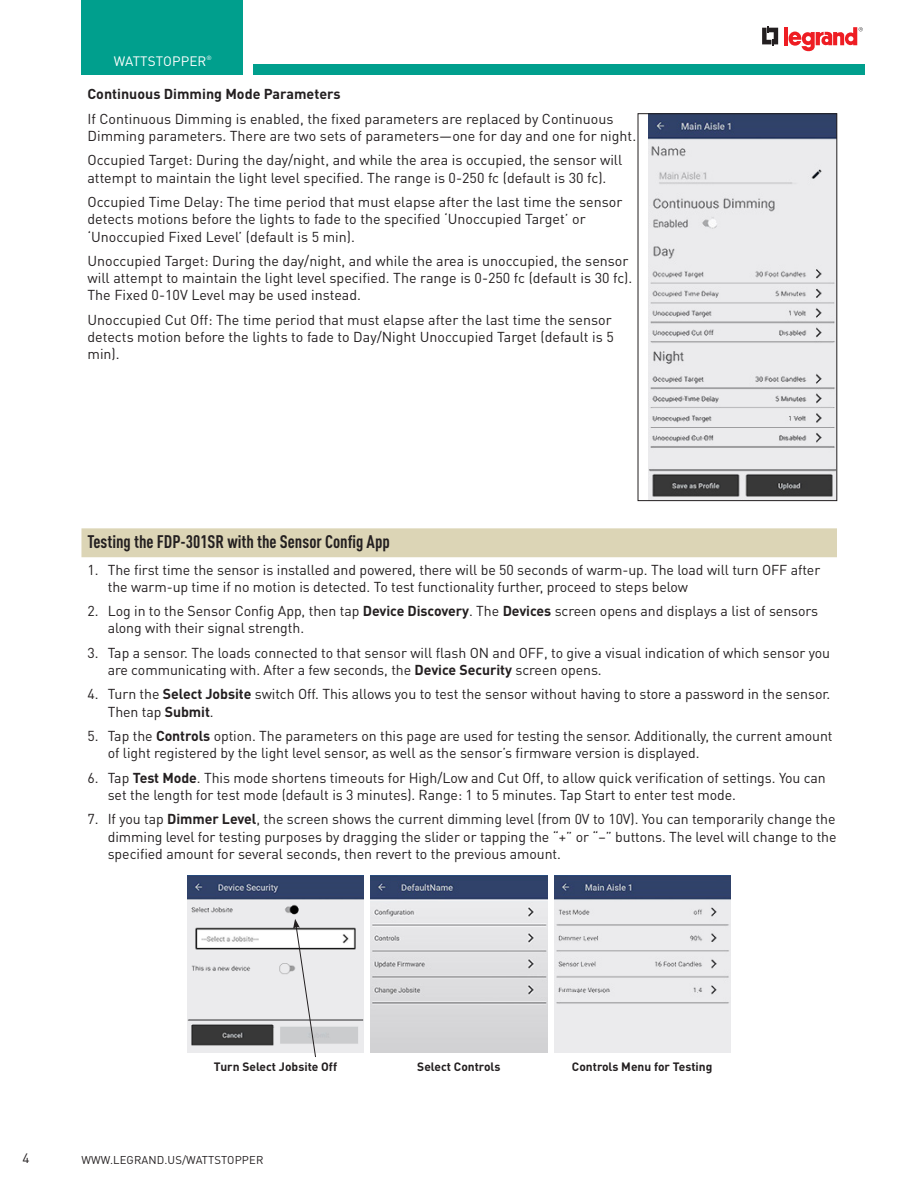
<style>
.page{position:relative;width:918px;height:1188px;background:#fff}
.page>*{position:absolute;margin:0;border:0;box-sizing:border-box;transform-origin:0 0}
.Header_bar{font:700 condensed 18px "DIN Pro";color:#231f20}
.Text{font:14.25px/17.2px "DIN Pro";letter-spacing:-.005em;color:#231f20}
.t1{font:700 14.25px "DIN Pro";color:#231f20}
.t2{font:13.5px "DIN Pro";letter-spacing:.01em;color:#fff}
.t3{font:13.5px "DIN Pro";color:#231f20}
.t4{font:700 12px "DIN Pro";color:#231f20}
.t5{font:11.25px "DIN Pro";letter-spacing:.01em;color:#231f20}
.s1{font-weight:700}
</style>
<div class="page">
<div style="left:81px;top:0;width:162px;height:75px;background:#009f8d"></div>
<div style="left:253px;top:65px;width:611px;height:10px;background:#009f8d"></div>
<svg style="left:762px;top:26px;width:16px;height:20px"></svg>
<hr style="left:784px;top:27px;width:4px;height:18px;background:#ee1d23">
<svg style="left:789px;top:27px;width:74px;height:24px"></svg>
<img style="left:649px;top:115px;width:186px;height:384px">
<div style="left:638px;top:113px;width:199px;height:388px;border:1px solid #231f20"></div>
<div style="left:81px;top:528px;width:756px;height:29px;background:#dcd5b6"></div>
<img style="left:187px;top:876px;width:177px;height:177px">
<svg style="left:293px;top:919px;width:23px;height:138px;background:#dadadb"></svg>
<img style="left:371px;top:876px;width:176px;height:177px">
<img style="left:554px;top:876px;width:176px;height:177px">
<p class="t2" style="left:114px;top:52px;width:100px">WATTSTOPPER<sup>®</sup></p>
<p class="t1" style="left:87px;top:85px;width:255px">Continuous Dimming Mode Parameters</p>
<p class="Text" style="left:87px;top:109px;width:550px">If Continuous Dimming is enabled, the fixed parameters are replaced by Continuous<br>Dimming parameters. There are two sets of parameters—one for day and one for night.</p>
<p class="Text" style="left:87px;top:151px;width:536px">Occupied Target: During the day/night, and while the area is occupied, the sensor will attempt to maintain the light level specified. The range is 0-250 fc (default is 30 fc).</p>
<p class="Text" style="left:87px;top:193px;width:536px">Occupied Time Delay: The time period that must elapse after the last time the sensor detects motions before the lights to fade to the specified ‘Unoccupied Target’ or ‘Unoccupied Fixed Level’ (default is 5 min).</p>
<p class="Text" style="left:87px;top:252px;width:546px">Unoccupied Target: During the day/night, and while the area is unoccupied, the sensor will attempt to maintain the light level specified. The range is 0-250 fc (default is 30 fc).<br>The Fixed 0-10V Level may be used instead.</p>
<p class="Text" style="left:87px;top:310px;width:528px">Unoccupied Cut Off: The time period that must elapse after the last time the sensor detects motion before the lights to fade to Day/Night Unoccupied Target (default is 5 min).</p>
<p class="Header_bar" style="left:87px;top:531px;width:304px">Testing the FDP-301SR with the Sensor Config App</p>
<p class="Text" style="left:108px;top:561px;width:714px;text-indent:-20px">1. The first time the sensor is installed and powered, there will be 50 seconds of warm-up. The load will turn OFF after the warm-up time if no motion is detected. To test functionality further, proceed to steps below</p>
<p class="Text" style="left:108px;top:602px;width:712px;text-indent:-20px">2. Log in to the Sensor Config App, then tap <span class="s1">Device Discovery</span>. The <span class="s1">Devices</span> screen opens and displays a list of sensors along with their signal strength.</p>
<p class="Text" style="left:108px;top:643px;width:724px;text-indent:-20px">3. Tap a sensor. The loads connected to that sensor will flash ON and OFF, to give a visual indication of which sensor you are communicating with. After a few seconds, the <span class="s1">Device Security</span> screen opens.</p>
<p class="Text" style="left:108px;top:685px;width:724px;text-indent:-20px">4. Turn the <span class="s1">Select Jobsite</span> switch Off. This allows you to test the sensor without having to store a password in the sensor.<br>Then tap <span class="s1">Submit</span>.</p>
<p class="Text" style="left:108px;top:727px;width:726px;text-indent:-20px">5. Tap the <span class="s1">Controls</span> option. The parameters on this page are used for testing the sensor. Additionally, the current amount of light registered by the light level sensor, as well as the sensor’s firmware version is displayed.</p>
<p class="Text" style="left:108px;top:768px;width:719px;text-indent:-20px">6. Tap <span class="s1">Test Mode</span>. This mode shortens timeouts for High/Low and Cut Off, to allow quick verification of settings. You can set the length for test mode (default is 3 minutes). Range: 1 to 5 minutes. Tap Start to enter test mode.</p>
<p class="Text" style="left:108px;top:810px;width:730px;text-align:justify;text-indent:-20px">7. If you tap <span class="s1">Dimmer Level</span>, the screen shows the current dimming level (from 0V to 10V). You can temporarily change the dimming level for testing purposes by dragging the slider or tapping the “+” or “–” buttons. The level will change to the specified amount for several seconds, then revert to the previous amount.</p>
<p class="t4" style="left:214px;top:1058px;width:125px">Turn Select Jobsite Off</p>
<p class="t4" style="left:417px;top:1058px;width:85px">Select Controls</p>
<p class="t4" style="left:572px;top:1058px;width:142px">Controls Menu for Testing</p>
<p class="t3" style="left:22px;top:1149px;width:9px">4</p>
<p class="t5" style="left:82px;top:1152px;width:183px">WWW.LEGRAND.US/WATTSTOPPER</p>
</div>
